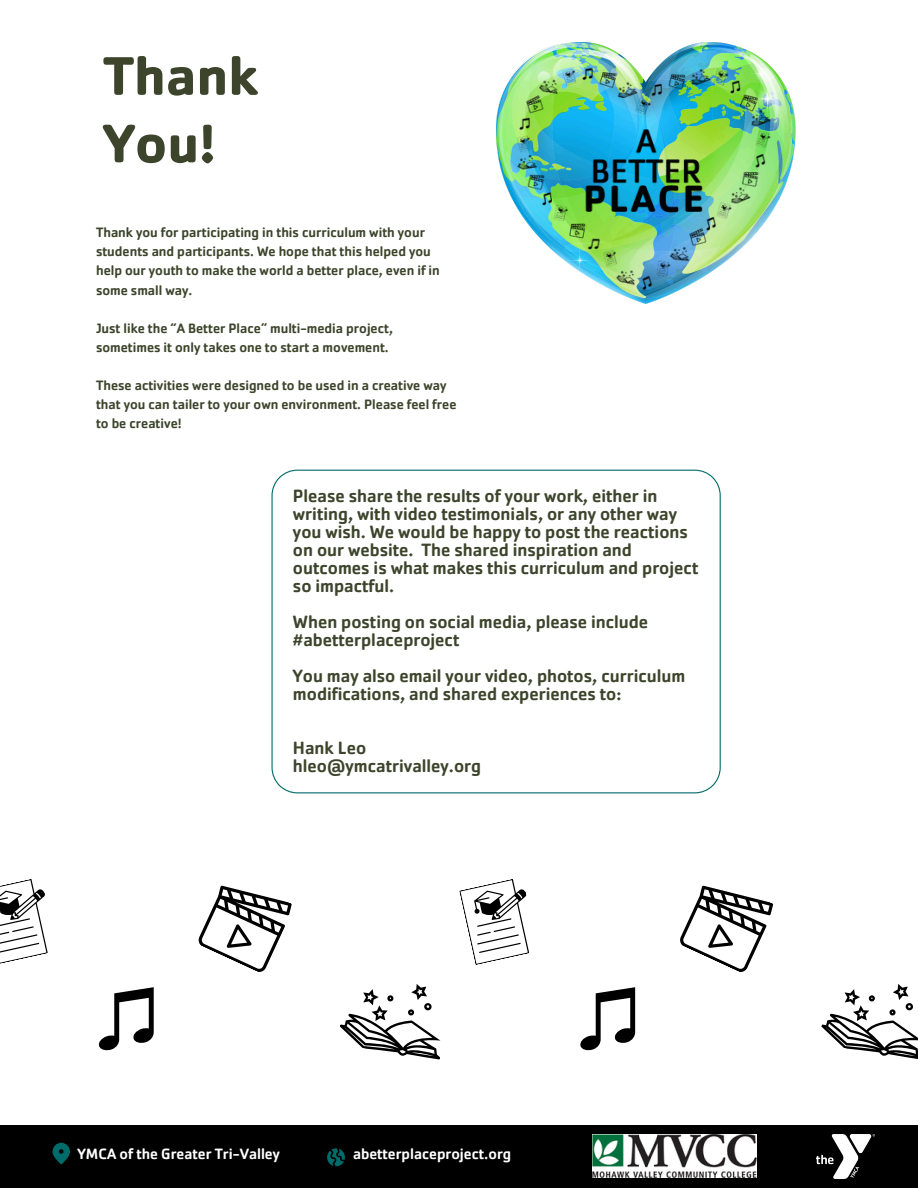
<style>
.page{position:relative;width:918px;height:1188px;background:#fff}
.page>*{position:absolute;margin:0;border:0;box-sizing:border-box;transform-origin:0 0}
.t1{font:700 56.4px/67.5px "Cachet Pro";color:#3c442b}
.t2{font:500 18.45px/18px "Cachet Pro";color:#3c442b}
.t3{font:500 15.45px "Cachet Pro";color:#fff}
.t4{font:500 14.1px/19px "Cachet Pro";color:#3c442b}
</style>
<div class="page">
<img style="left:496px;top:42px;width:299px;height:170px">
<img style="left:514px;top:61px;width:258px;height:243px">
<svg style="left:271px;top:470px;width:449px;height:323px"></svg>
<div style="left:0;top:1126px;width:918px;height:62px;background:#000"></div>
<svg style="left:327px;top:1148px;width:18px;height:18px"></svg>
<svg style="left:53px;top:1143px;width:17px;height:21px"></svg>
<img style="left:592px;top:1135px;width:165px;height:43px">
<img style="left:817px;top:1135px;width:57px;height:44px">
<svg style="left:198px;top:885px;width:94px;height:87px"></svg>
<svg style="left:98px;top:987px;width:56px;height:64px"></svg>
<svg style="left:0;top:879px;width:48px;height:85px"></svg>
<svg style="left:821px;top:984px;width:97px;height:75px"></svg>
<svg style="left:680px;top:885px;width:94px;height:87px"></svg>
<svg style="left:580px;top:987px;width:55px;height:64px"></svg>
<svg style="left:340px;top:879px;width:190px;height:181px"></svg>
<h1 class="t1" style="left:103px;top:42px;width:156px">Thank<br>You!</h1>
<p class="t4" style="left:96px;top:223px;width:345px">Thank you for participating in this curriculum with your students and participants. We hope that this helped you help our youth to make the world a better place, even if in some small way.</p>
<p class="t4" style="left:96px;top:318px;width:299px">Just like the “A Better Place” multi-media project, sometimes it only takes one to start a movement.</p>
<p class="t4" style="left:96px;top:375px;width:362px">These activities were designed to be used in a creative way that you can tailer to your own environment. Please feel free to be creative!</p>
<p class="t2" style="left:293px;top:487px;width:407px">Please share the results of your work, either in writing, with video testimonials, or any other way you wish. We would be happy to post the reactions on our website. The shared inspiration and outcomes is what makes this curriculum and project so impactful.</p>
<p class="t2" style="left:293px;top:613px;width:357px">When posting on social media, please include #abetterplaceproject</p>
<h2 class="t2" style="left:293px;top:667px;width:394px">You may also email your video, photos, curriculum modifications, and shared experiences to:</h2>
<h2 class="t2" style="left:293px;top:739px;width:75px">Hank Leo</h2>
<h2 class="t2" style="left:293px;top:757px;width:190px">hleo@ymcatrivalley.org</h2>
<h2 class="t3" style="left:78px;top:1144px;width:204px">YMCA of the Greater Tri-Valley</h2>
<p class="t3" style="left:353px;top:1144px;width:160px">abetterplaceproject.org</p>
</div>
